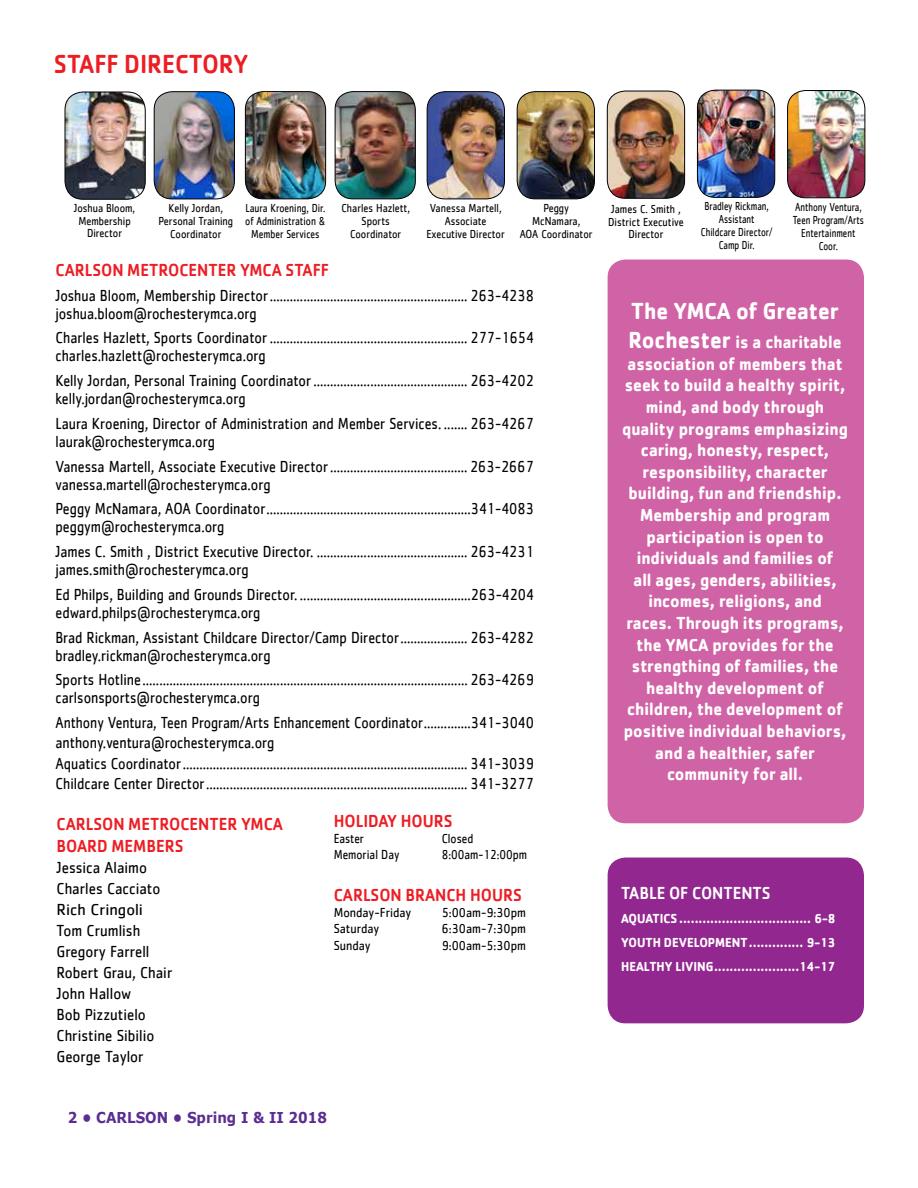
<style>
.page{position:relative;width:918px;height:1188px;background:#fff}
.page>*{position:absolute;margin:0;border:0;box-sizing:border-box;transform-origin:0 0}
.t1{font:500 27px "Cachet";color:#ed1d24;scale:.9 1}
.t2{font:700 24px "Cachet";color:#fff;scale:.9 1}
.t3{font:700 18px/21.6px "Cachet";color:#fff;text-align:center;scale:.9 1}
.t4{font:500 18px/21.6px "Cachet";color:#ed1d24;scale:.9 1}
.t5{font:500 18px "Cachet";color:#fff;scale:.9 1}
.t6{font:16.5px/18px "Cachet";color:#000;scale:.85 1}
.t7{font:16.5px/20.2px "Cachet";color:#000;scale:.83 1}
.t8{font:16.5px/21px "Cachet";color:#000;scale:.9 1}
.t9{font:700 15px "Verdana";color:#5c2d91;scale:.9 1}
.t10{font:700 13.5px/24px "Cachet";color:#fff;text-align:justify;scale:.9 1}
.t11{font:13.5px "Cachet";color:#000;scale:.9 1}
.t12{font:13.5px "Cachet";color:#000;scale:.84 1}
.t13{font:12px/12.9px "Cachet";color:#000;text-align:center;scale:.85 1}
.t14{font:12px/12.9px "Cachet";color:#000;text-align:center;scale:.75 1}
.t15{font:12px/12.9px "Cachet";color:#000;text-align:center;scale:.8 1}
.s1{font-size:24px}
</style>
<div class="page">
<img style="left:607px;top:91px;width:78px;height:107px">
<div style="left:607px;top:91px;width:78px;height:108px;border:1px solid #000;border-radius:18px"></div>
<img style="left:65px;top:92px;width:80px;height:107px">
<div style="left:65px;top:92px;width:81px;height:108px;border:1px solid #000;border-radius:18px"></div>
<img style="left:517px;top:92px;width:77px;height:107px">
<div style="left:517px;top:91px;width:78px;height:108px;border:1px solid #000;border-radius:18px"></div>
<img style="left:427px;top:92px;width:77px;height:107px">
<div style="left:427px;top:91px;width:78px;height:108px;border:1px solid #000;border-radius:18px"></div>
<img style="left:335px;top:92px;width:80px;height:107px">
<div style="left:335px;top:91px;width:81px;height:108px;border:1px solid #000;border-radius:18px"></div>
<img style="left:245px;top:92px;width:81px;height:107px">
<div style="left:245px;top:91px;width:81px;height:108px;border:1px solid #000;border-radius:18px"></div>
<img style="left:788px;top:91px;width:77px;height:107px">
<div style="left:787px;top:90px;width:78px;height:108px;border:1px solid #000;border-radius:18px"></div>
<img style="left:697px;top:90px;width:78px;height:107px">
<div style="left:697px;top:90px;width:78px;height:108px;border:1px solid #000;border-radius:18px"></div>
<div style="left:608px;top:260px;width:256px;height:563px;background:#d063a5;border-radius:18px"></div>
<div style="left:608px;top:858px;width:256px;height:165px;background:#92278f;border-radius:18px"></div>
<img style="left:154px;top:92px;width:80px;height:107px">
<div style="left:154px;top:91px;width:81px;height:108px;border:1px solid #000;border-radius:18px"></div>
<h1 class="t1" style="left:54px;top:47px;width:218px">STAFF DIRECTORY</h1>
<p class="t14" style="left:701px;top:200px;width:97px">Bradley Rickman,<br>Assistant<br>Childcare Director/<br>Camp Dir.</p>
<p class="t15" style="left:245px;top:201px;width:102px">Laura Kroening, Dir. of Administration &amp;<br>Member Services</p>
<p class="t14" style="left:793px;top:200px;width:97px">Anthony Ventura,<br>Teen Program/Arts<br>Entertainment<br>Coor.</p>
<p class="t13" style="left:74px;top:201px;width:74px">Joshua Bloom,<br>Membership<br>Director</p>
<p class="t13" style="left:520px;top:201px;width:87px">Peggy<br>McNamara,<br>AOA Coordinator</p>
<p class="t13" style="left:341px;top:201px;width:82px">Charles Hazlett,<br>Sports<br>Coordinator</p>
<p class="t13" style="left:159px;top:201px;width:89px">Kelly Jordan,<br>Personal Training<br>Coordinator</p>
<p class="t13" style="left:426px;top:201px;width:94px">Vanessa Martell,<br>Associate<br>Executive Director</p>
<p class="t13" style="left:608px;top:202px;width:90px">James C. Smith ,<br>District Executive<br>Director</p>
<p class="t4" style="left:56px;top:258px;width:305px">CARLSON METROCENTER YMCA STAFF</p>
<p class="t6" style="left:56px;top:286px;width:564px">Joshua Bloom, Membership Director........................................................... 263-4238 joshua.bloom@rochesterymca.org</p>
<p class="t6" style="left:56px;top:328px;width:564px">Charles Hazlett, Sports Coordinator ........................................................... 277-1654 charles.hazlett@rochesterymca.org</p>
<p class="t6" style="left:56px;top:371px;width:564px">Kelly Jordan, Personal Training Coordinator.............................................. 263-4202 kelly.jordan@rochesterymca.org</p>
<p class="t6" style="left:56px;top:414px;width:564px">Laura Kroening, Director of Administration and Member Services. ....... 263-4267 laurak@rochesterymca.org</p>
<p class="t6" style="left:56px;top:457px;width:564px">Vanessa Martell, Associate Executive Director......................................... 263-2667 vanessa.martell@rochesterymca.org</p>
<p class="t6" style="left:56px;top:499px;width:564px">Peggy McNamara, AOA Coordinator.............................................................341-4083 peggym@rochesterymca.org</p>
<p class="t6" style="left:56px;top:542px;width:564px">James C. Smith , District Executive Director. ............................................. 263-4231 james.smith@rochesterymca.org</p>
<p class="t6" style="left:56px;top:585px;width:564px">Ed Philps, Building and Grounds Director. ...................................................263-4204 edward.philps@rochesterymca.org</p>
<p class="t6" style="left:56px;top:628px;width:564px">Brad Rickman, Assistant Childcare Director/Camp Director.................... 263-4282 bradley.rickman@rochesterymca.org</p>
<p class="t6" style="left:56px;top:670px;width:564px">Sports Hotline................................................................................................. 263-4269 carlsonsports@rochesterymca.org</p>
<p class="t7" style="left:56px;top:712px;width:578px">Anthony Ventura, Teen Program/Arts Enhancement Coordinator..............341-3040 anthony.ventura@rochesterymca.org<br>Aquatics Coordinator..................................................................................... 341-3039<br>Childcare Center Director.............................................................................. 341-3277</p>
<p class="t4" style="left:57px;top:813px;width:253px">CARLSON METROCENTER YMCA<br>BOARD MEMBERS</p>
<p class="t8" style="left:57px;top:857px;width:130px">Jessica Alaimo<br>Charles Cacciato<br>Rich Cringoli<br>Tom Crumlish<br>Gregory Farrell<br>Robert Grau, Chair<br>John Hallow<br>Bob Pizzutielo<br>Christine Sibilio<br>George Taylor</p>
<p class="t4" style="left:334px;top:810px;width:134px">HOLIDAY HOURS</p>
<p class="t12" style="left:334px;top:831px;width:38px">Easter</p>
<p class="t12" style="left:442px;top:831px;width:39px">Closed</p>
<p class="t12" style="left:334px;top:847px;width:80px">Memorial Day</p>
<p class="t12" style="left:442px;top:847px;width:103px">8:00am-12:00pm</p>
<p class="t4" style="left:334px;top:884px;width:211px">CARLSON BRANCH HOURS</p>
<p class="t11" style="left:334px;top:905px;width:88px">Monday-Friday</p>
<p class="t11" style="left:442px;top:905px;width:95px">5:00am-9:30pm</p>
<p class="t11" style="left:334px;top:921px;width:52px">Saturday</p>
<p class="t11" style="left:442px;top:921px;width:95px">6:30am-7:30pm</p>
<p class="t11" style="left:334px;top:937px;width:43px">Sunday</p>
<p class="t11" style="left:442px;top:937px;width:95px">9:00am-5:30pm</p>
<p class="t9" style="left:68px;top:1107px;width:289px">2 • CARLSON • Spring I &amp; II 2018</p>
<h2 class="t2" style="left:631px;top:296px;width:232px">The YMCA of Greater</h2>
<p class="t3" style="left:622px;top:331px;width:253px"><span class="s1">Rochester</span> is a charitable association of members that seek to build a healthy spirit, mind, and body through quality programs emphasizing caring, honesty, respect, responsibility, character building, fun and friendship.<br>Membership and program participation is open to individuals and families of<br>all ages, genders, abilities, incomes, religions, and<br>races. Through its programs, the YMCA provides for the strengthing of families, the healthy development of children, the development of positive individual behaviors, and a healthier, safer community for all.</p>
<p class="t5" style="left:621px;top:882px;width:168px">TABLE OF CONTENTS</p>
<p class="t10" style="left:621px;top:906px;width:240px">AQUATICS .................................. 6-8<br>YOUTH DEVELOPMENT.............. 9-13<br>HEALTHY LIVING......................14-17</p>
</div>
